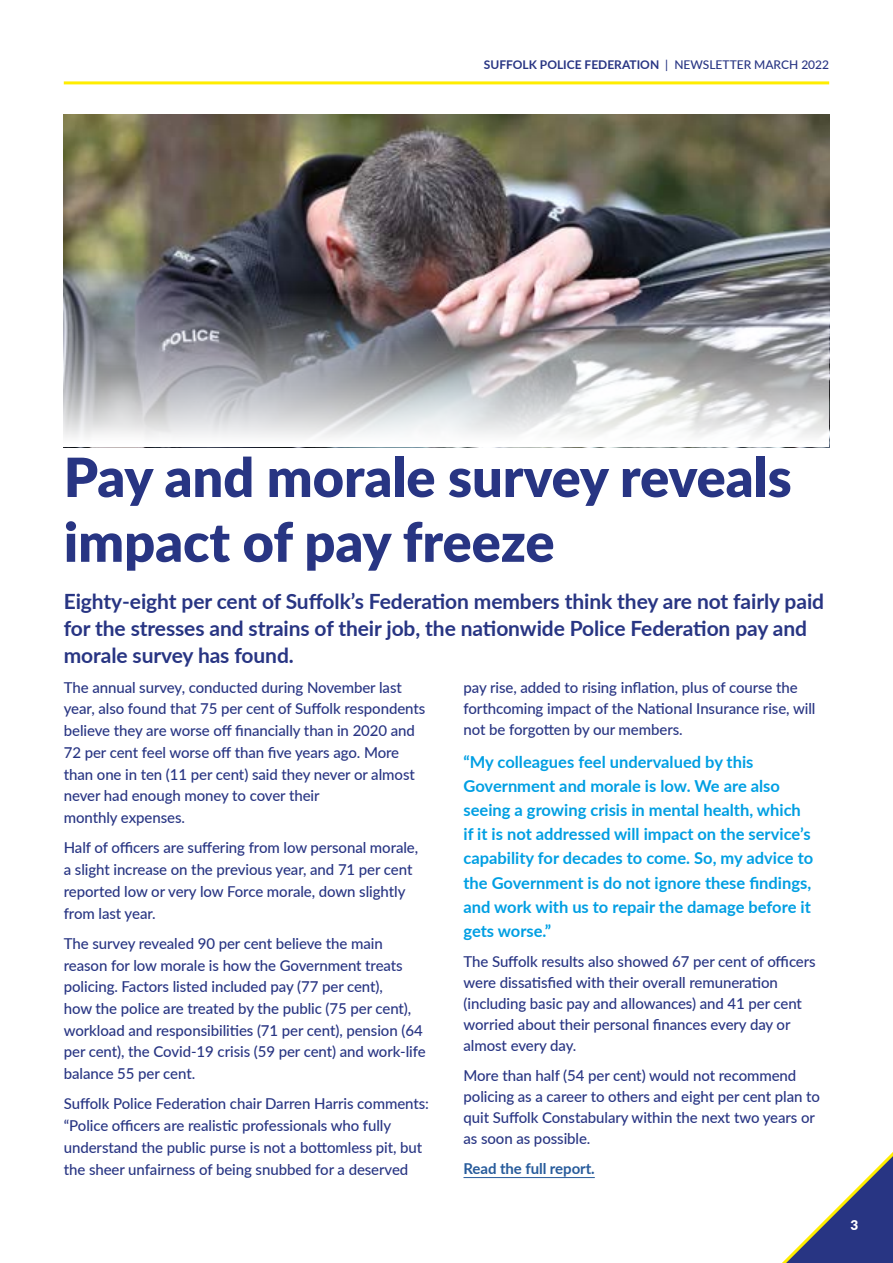
<style>
.page{position:relative;width:893px;height:1263px;background:#fff}
.page>*{position:absolute;margin:0;border:0;box-sizing:border-box;transform-origin:0 0}
.t1{font:900 54px/64.8px "Lato";color:#283583}
.t2{font:700 21px/27.2px "Lato";letter-spacing:-.005em;color:#283583}
.t3{font:700 16.5px/24.2px "Lato";color:#009fe3}
.t4{font:500 15px/21.8px "Lato";letter-spacing:-.005em;color:#283583}
.t5{font:700 15px "Lato";letter-spacing:-.005em;color:#275b9b}
.t6{font:900 13.5px "Lato";color:#fff}
.t7{font:700 12px "Lato";color:#283583}
.s1{font-weight:500}
</style>
<div class="page">
<img style="left:64px;top:115px;width:765px;height:169px">
<svg style="left:782px;top:1152px;width:111px;height:111px"></svg>
<hr style="left:64px;top:81px;width:765px;height:3px;background:#ffed00">
<hr style="left:463px;top:1177px;width:132px;height:1px;background:#275b9b">
<img style="left:64px;top:284px;width:765px;height:154px">
<p class="t7" style="left:484px;top:56px;width:347px">SUFFOLK POLICE FEDERATION <span class="s1">| NEWSLETTER MARCH 2022</span></p>
<h1 class="t1" style="left:64px;top:442px;width:729px">Pay and morale survey reveals impact of pay freeze</h1>
<h2 class="t2" style="left:64px;top:586px;width:762px">Eighty-eight per cent of Suffolk’s Federation members think they are not fairly paid for the stresses and strains of their job, the nationwide Police Federation pay and morale survey has found.</h2>
<p class="t4" style="left:64px;top:676px;width:363px">The annual survey, conducted during November last year, also found that 75 per cent of Suffolk respondents believe they are worse off financially than in 2020 and 72 per cent feel worse off than five years ago. More than one in ten (11 per cent) said they never or almost never had enough money to cover their<br>monthly expenses.</p>
<p class="t4" style="left:64px;top:836px;width:356px">Half of officers are suffering from low personal morale, a slight increase on the previous year, and 71 per cent reported low or very low Force morale, down slightly from last year.</p>
<p class="t4" style="left:64px;top:932px;width:363px">The survey revealed 90 per cent believe the main reason for low morale is how the Government treats policing. Factors listed included pay (77 per cent),<br>how the police are treated by the public (75 per cent), workload and responsibilities (71 per cent), pension (64 per cent), the Covid-19 crisis (59 per cent) and work-life balance 55 per cent.</p>
<p class="t4" style="left:64px;top:1092px;width:367px">Suffolk Police Federation chair Darren Harris comments: “Police officers are realistic professionals who fully understand the public purse is not a bottomless pit, but the sheer unfairness of being snubbed for a deserved</p>
<p class="t4" style="left:463px;top:676px;width:353px;line-height:21.1px">pay rise, added to rising inflation, plus of course the forthcoming impact of the National Insurance rise, will not be forgotten by our members.</p>
<p class="t3" style="left:463px;top:749px;width:351px">“My colleagues feel undervalued by this Government and morale is low. We are also seeing a growing crisis in mental health, which if it is not addressed will impact on the service’s capability for decades to come. So, my advice to the Government is do not ignore these findings, and work with us to repair the damage before it gets worse.”</p>
<p class="t4" style="left:463px;top:950px;width:354px;line-height:21.1px">The Suffolk results also showed 67 per cent of officers were dissatisfied with their overall remuneration (including basic pay and allowances) and 41 per cent worried about their personal finances every day or almost every day.</p>
<p class="t4" style="left:463px;top:1064px;width:358px;line-height:21.1px">More than half (54 per cent) would not recommend policing as a career to others and eight per cent plan to quit Suffolk Constabulary within the next two years or as soon as possible.</p>
<p class="t5" style="left:463px;top:1157px;width:133px">Read the full report.</p>
<p class="t6" style="left:850px;top:1215px;width:9px">3</p>
</div>
